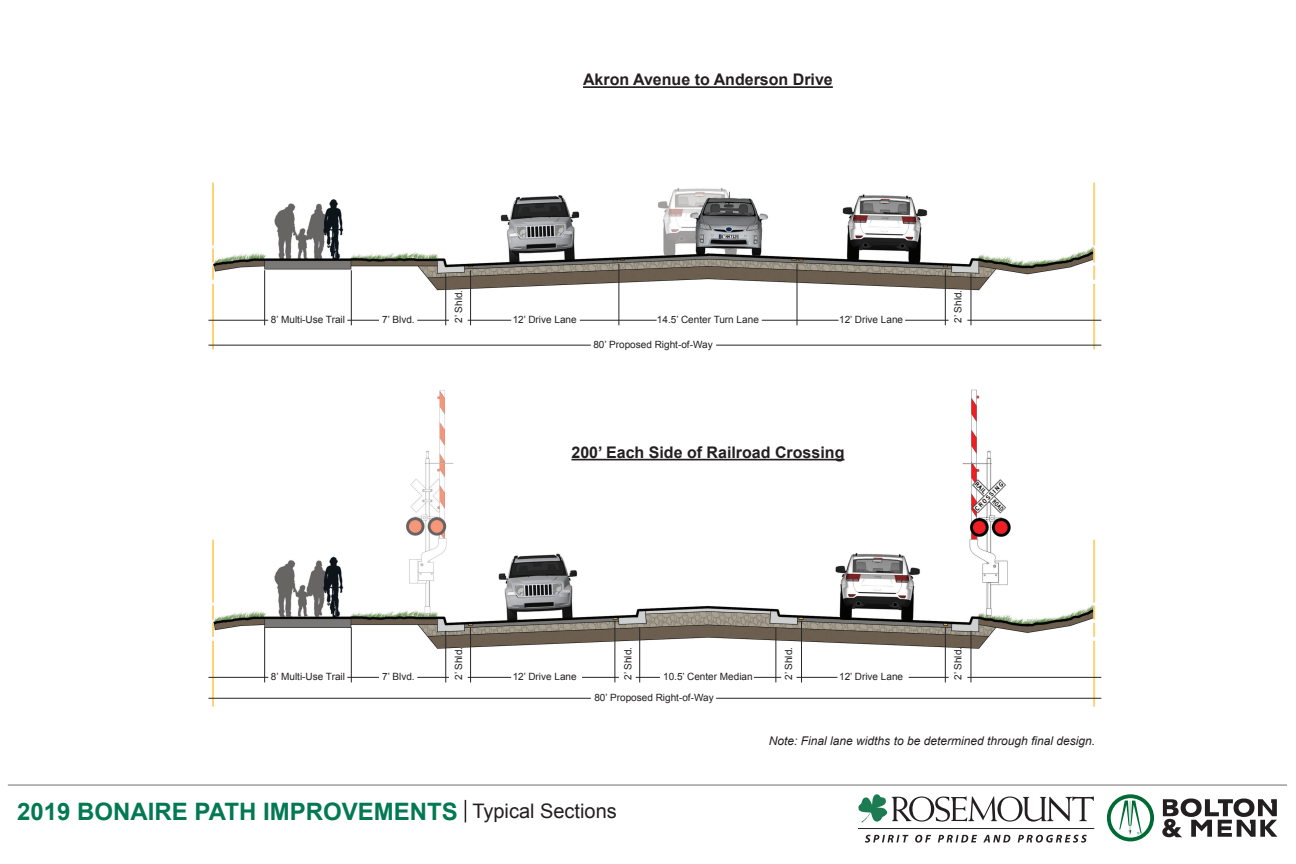
<style>
.page{position:relative;width:1296px;height:864px;background:#fff}
.page>*{position:absolute;margin:0;border:0;box-sizing:border-box;transform-origin:0 0}
.t1{font:700 24px "Arial";color:#037953}
.t2{font:700 16px "Arial";color:#231f20}
.t3{font:italic 12px "Arial";color:#231f20}
.t4{font:10px "Arial";color:#231f20}
.s1{font-weight:400;font-size:20px;color:#231f20}
</style>
<div class="page">
<img style="left:212px;top:182px;width:881px;height:116px">
<img style="left:212px;top:389px;width:881px;height:265px">
<svg style="left:1093px;top:248px;width:2px;height:32px"></svg>
<hr style="left:1093px;top:284px;width:2px;height:65px;background:#fcd276">
<hr style="left:1093px;top:183px;width:2px;height:62px;background:#fcd276">
<svg style="left:212px;top:248px;width:2px;height:32px"></svg>
<hr style="left:212px;top:284px;width:2px;height:65px;background:#fcd276">
<hr style="left:212px;top:183px;width:2px;height:62px;background:#fcd276">
<hr style="left:618px;top:264px;width:1px;height:61px;background:#282526">
<hr style="left:470px;top:270px;width:1px;height:55px;background:#282526">
<hr style="left:445px;top:274px;width:1px;height:51px;background:#282526">
<hr style="left:351px;top:270px;width:1px;height:55px;background:#282526">
<hr style="left:264px;top:270px;width:1px;height:55px;background:#282526">
<hr style="left:970px;top:274px;width:1px;height:51px;background:#282526">
<hr style="left:945px;top:270px;width:1px;height:55px;background:#282526">
<hr style="left:797px;top:264px;width:1px;height:61px;background:#282526">
<hr style="left:208px;top:320px;width:60px;height:1px;background:#282526">
<hr style="left:967px;top:320px;width:134px;height:1px;background:#282526">
<hr style="left:347px;top:320px;width:32px;height:1px;background:#282526">
<hr style="left:417px;top:320px;width:32px;height:1px;background:#282526">
<hr style="left:468px;top:320px;width:43px;height:1px;background:#282526">
<hr style="left:580px;top:320px;width:77px;height:1px;background:#282526">
<hr style="left:762px;top:320px;width:77px;height:1px;background:#282526">
<hr style="left:905px;top:320px;width:44px;height:1px;background:#282526">
<hr style="left:208px;top:345px;width:383px;height:1px;background:#282526">
<hr style="left:716px;top:345px;width:385px;height:1px;background:#282526">
<svg style="left:1093px;top:606px;width:2px;height:31px"></svg>
<hr style="left:1093px;top:641px;width:2px;height:66px;background:#fcd276">
<hr style="left:1093px;top:540px;width:2px;height:63px;background:#fcd276">
<svg style="left:212px;top:606px;width:2px;height:31px"></svg>
<hr style="left:212px;top:641px;width:2px;height:66px;background:#fcd276">
<hr style="left:212px;top:540px;width:2px;height:63px;background:#fcd276">
<hr style="left:614px;top:621px;width:1px;height:61px;background:#282526">
<hr style="left:470px;top:627px;width:1px;height:55px;background:#282526">
<hr style="left:445px;top:631px;width:1px;height:51px;background:#282526">
<hr style="left:351px;top:627px;width:1px;height:55px;background:#282526">
<hr style="left:264px;top:627px;width:1px;height:55px;background:#282526">
<hr style="left:970px;top:631px;width:1px;height:51px;background:#282526">
<hr style="left:945px;top:627px;width:1px;height:55px;background:#282526">
<hr style="left:801px;top:621px;width:1px;height:61px;background:#282526">
<hr style="left:208px;top:677px;width:60px;height:1px;background:#282526">
<hr style="left:967px;top:677px;width:134px;height:1px;background:#282526">
<hr style="left:347px;top:677px;width:32px;height:1px;background:#282526">
<hr style="left:417px;top:677px;width:32px;height:1px;background:#282526">
<hr style="left:468px;top:677px;width:43px;height:1px;background:#282526">
<hr style="left:582px;top:677px;width:37px;height:1px;background:#282526">
<hr style="left:797px;top:677px;width:40px;height:1px;background:#282526">
<hr style="left:909px;top:677px;width:40px;height:1px;background:#282526">
<hr style="left:208px;top:698px;width:383px;height:1px;background:#282526">
<hr style="left:716px;top:698px;width:385px;height:1px;background:#282526">
<hr style="left:571px;top:459px;width:273px;height:1px;background:#231f20">
<hr style="left:583px;top:86px;width:250px;height:2px;background:#231f20">
<hr style="left:639px;top:627px;width:1px;height:55px;background:#282526">
<hr style="left:775px;top:627px;width:1px;height:55px;background:#282526">
<svg style="left:754px;top:677px;width:27px;height:1px"></svg>
<svg style="left:636px;top:677px;width:24px;height:1px"></svg>
<svg style="left:1162px;top:798px;width:115px;height:39px"></svg>
<svg style="left:1107px;top:794px;width:47px;height:47px"></svg>
<hr style="left:858px;top:828px;width:236px;height:1px;background:#231f20">
<svg style="left:858px;top:794px;width:236px;height:29px"></svg>
<svg style="left:865px;top:835px;width:43px;height:8px"></svg>
<svg style="left:915px;top:835px;width:16px;height:8px"></svg>
<svg style="left:938px;top:835px;width:39px;height:8px"></svg>
<svg style="left:983px;top:835px;width:27px;height:8px"></svg>
<svg style="left:1018px;top:835px;width:69px;height:8px"></svg>
<hr style="left:8px;top:785px;width:1279px;height:1px;background:#6c6d70">
<svg style="left:465px;top:800px;width:1px;height:22px"></svg>
<h2 class="t2" style="left:583px;top:69px;width:251px">Akron Avenue to Anderson Drive</h2>
<p class="t4" style="left:271px;top:313px;width:76px">8’ Multi-Use Trail</p>
<p class="t4" style="left:382px;top:313px;width:34px">7’ Blvd.</p>
<p class="t4" style="left:452px;top:323px;width:34px;rotate:-90deg">2’ Shld.</p>
<p class="t4" style="left:513px;top:313px;width:66px">12’ Drive Lane</p>
<p class="t4" style="left:657px;top:313px;width:103px">14.5’ Center Turn Lane</p>
<p class="t4" style="left:839px;top:313px;width:66px">12’ Drive Lane</p>
<p class="t4" style="left:593px;top:338px;width:121px">80’ Proposed Right-of-Way</p>
<h2 class="t2" style="left:571px;top:442px;width:274px">200’ Each Side of Railroad Crossing</h2>
<p class="t4" style="left:952px;top:323px;width:34px;rotate:-90deg">2’ Shld.</p>
<p class="t4" style="left:271px;top:670px;width:76px">8’ Multi-Use Trail</p>
<p class="t4" style="left:382px;top:670px;width:34px">7’ Blvd.</p>
<p class="t4" style="left:452px;top:680px;width:34px;rotate:-90deg">2’ Shld.</p>
<p class="t4" style="left:621px;top:680px;width:34px;rotate:-90deg">2’ Shld.</p>
<p class="t4" style="left:782px;top:680px;width:34px;rotate:-90deg">2’ Shld.</p>
<p class="t4" style="left:513px;top:670px;width:66px">12’ Drive Lane</p>
<p class="t4" style="left:663px;top:670px;width:91px">10.5’ Center Median</p>
<p class="t4" style="left:839px;top:670px;width:66px">12’ Drive Lane</p>
<p class="t4" style="left:594px;top:691px;width:121px">80’ Proposed Right-of-Way</p>
<p class="t4" style="left:952px;top:680px;width:34px;rotate:-90deg">2’ Shld.</p>
<p class="t3" style="left:769px;top:733px;width:328px">Note: Final lane widths to be determined through final design.</p>
<h1 class="t1" style="left:17px;top:795px;width:601px">2019 BONAIRE PATH IMPROVEMENTS <span class="s1">Typical Sections</span></h1>
</div>
